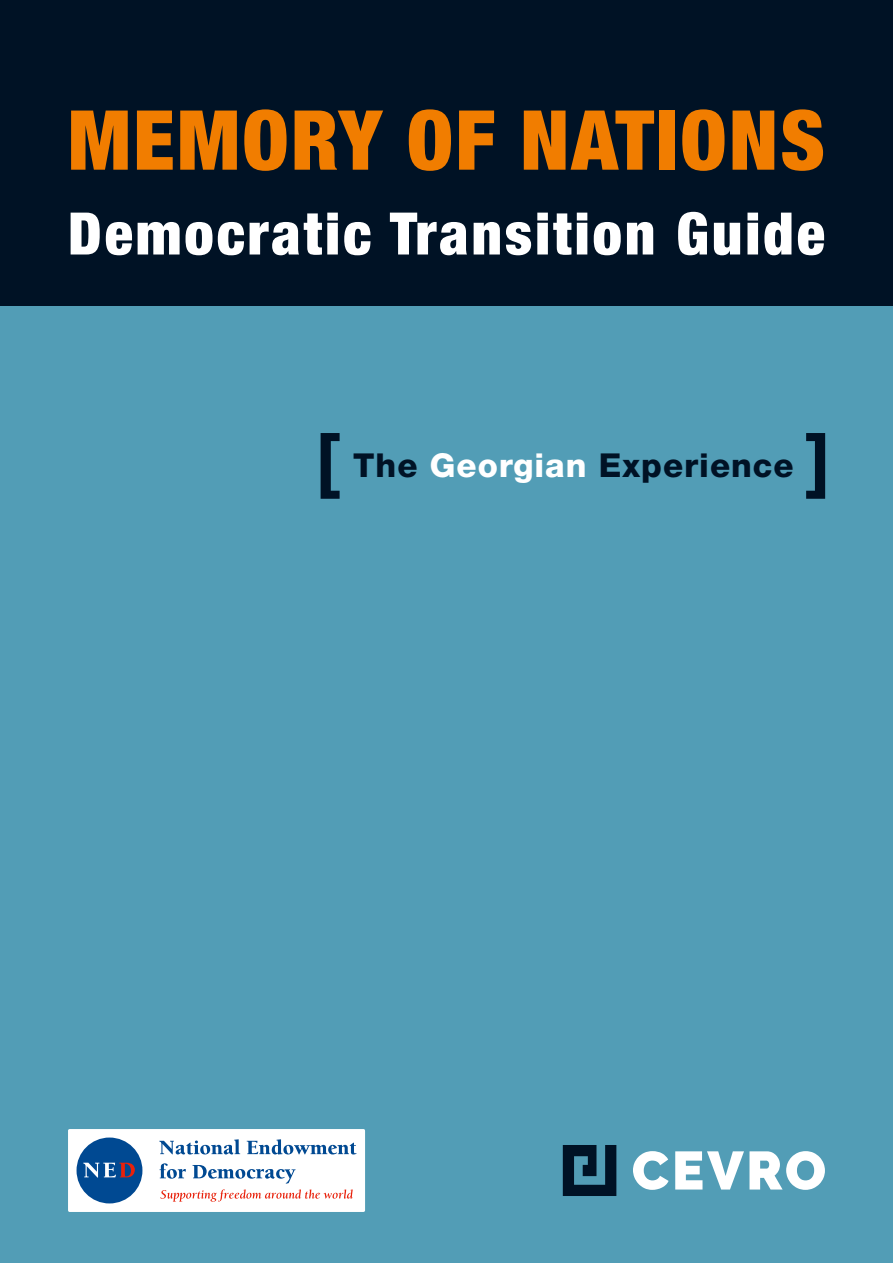
<style>
.page{position:relative;width:893px;height:1263px;background:#fff}
.page>*{position:absolute;margin:0;border:0;box-sizing:border-box;transform-origin:0 0}
.t1{font:900 condensed 82.8px "Helvetica Neue LT Pro";letter-spacing:.03em;color:#f17d00}
.t2{font:900 condensed 58.65px "Helvetica Neue LT Pro";letter-spacing:.05em;color:#fff}
.t3{font:800 33px "Helvetica Neue LT Pro";letter-spacing:.03em;color:#001225}
.s1{font-weight:700;font-size:72px}
.s2{color:#fff}
</style>
<div class="page">
<div style="left:0;top:306px;width:893px;height:957px;background:#529db6"></div>
<div style="left:0;top:0;width:893px;height:306px;background:#001225"></div>
<svg style="left:633px;top:1151px;width:36px;height:39px"></svg>
<svg style="left:675px;top:1151px;width:150px;height:39px"></svg>
<svg style="left:563px;top:1145px;width:53px;height:51px"></svg>
<div style="left:68px;top:1129px;width:297px;height:83px;background:#fff;border-radius:2px"></div>
<div style="left:77px;top:1137px;width:65px;height:66px;background:#004992;border-radius:50%"></div>
<svg style="left:83px;top:1163px;width:52px;height:14px"></svg>
<svg style="left:159px;top:1139px;width:81px;height:15px"></svg>
<svg style="left:247px;top:1139px;width:110px;height:15px"></svg>
<svg style="left:160px;top:1163px;width:26px;height:16px"></svg>
<svg style="left:193px;top:1165px;width:103px;height:18px"></svg>
<svg style="left:160px;top:1189px;width:193px;height:13px"></svg>
<h1 class="t1" style="left:68px;top:91px;width:758px">MEMORY OF NATIONS</h1>
<p class="t2" style="left:68px;top:199px;width:758px">Democratic Transition Guide</p>
<p class="t3" style="left:316px;top:445px;width:516px"><span class="s1">[</span> The <span class="s2">Georgian</span> Experience <span class="s1">]</span></p>
</div>
